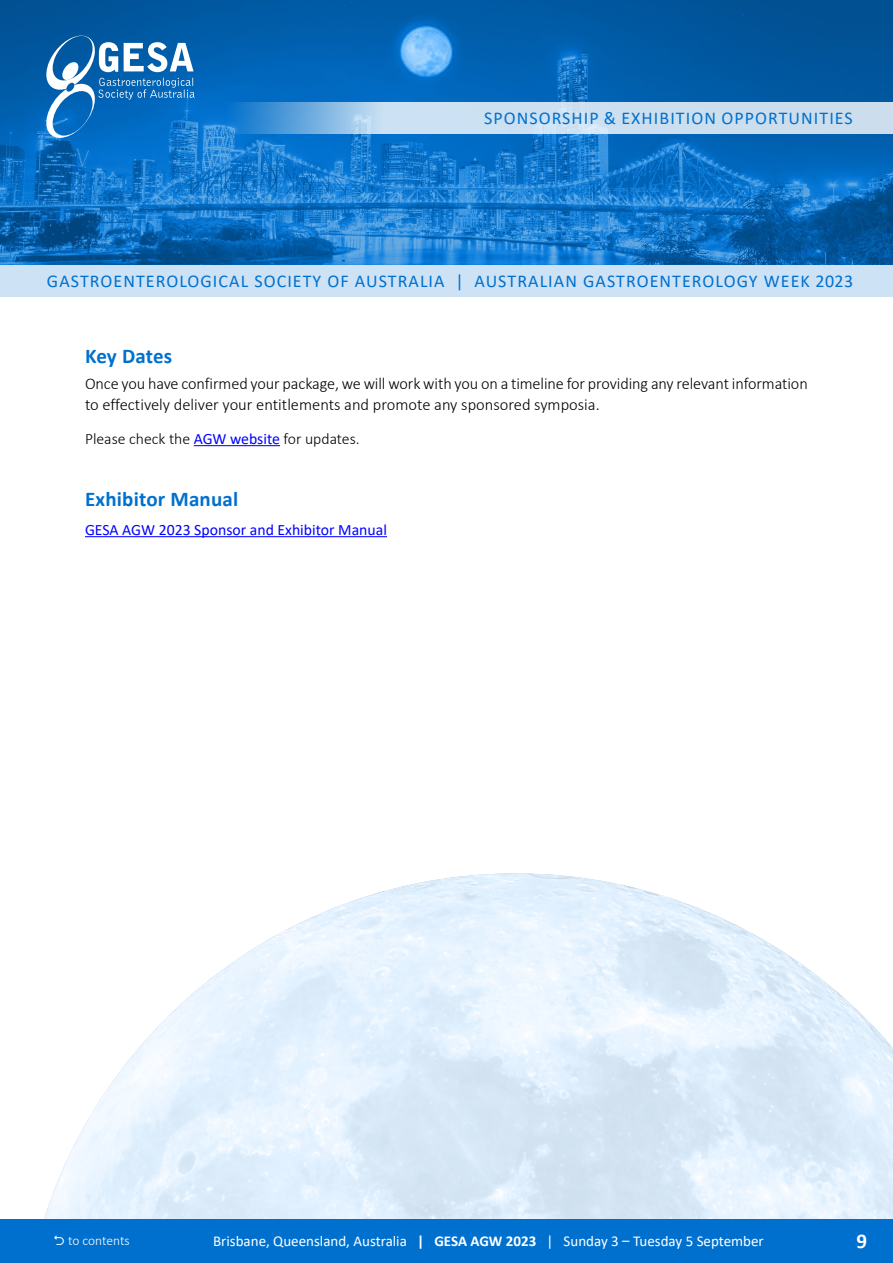
<style>
.page{position:relative;width:893px;height:1263px;background:#fff}
.page>*{position:absolute;margin:0;border:0;box-sizing:border-box;transform-origin:0 0}
.t1{font:700 21px "Calibri";letter-spacing:.01em;color:#0070ce}
.t2{font:700 21px "Calibri";color:#fff}
.t3{font:18px "Calibri";letter-spacing:.06em;color:#0070ce}
.t4{font:300 16.5px/21.3px "Calibri";letter-spacing:-.005em;color:#000}
.t5{font:15.75px "Calibri";color:#00f}
.t6{font:300 15.75px "Calibri";color:#000}
.t7{font:15px "Calibri";color:#fff}
.t8{font:300 13.5px "Calibri";letter-spacing:-.01em;color:#fff}
.s1{font-weight:400;color:#00f}
.s2{font-weight:700}
</style>
<div class="page">
<img style="left:32px;top:873px;width:861px;height:347px">
<img style="left:0;top:0;width:893px;height:265px">
<div style="left:0;top:1220px;width:893px;height:43px;background:#0070ce"></div>
<svg style="left:46px;top:36px;width:149px;height:102px"></svg>
<div style="left:0;top:265px;width:893px;height:32px;background:#cde2f5"></div>
<svg style="left:213px;top:102px;width:680px;height:32px;background:#b0d0eb"></svg>
<hr style="left:194px;top:445px;width:86px;height:1px;background:#00f">
<hr style="left:85px;top:536px;width:302px;height:1px;background:#00f">
<p class="t3" style="left:484px;top:105px;width:370px">SPONSORSHIP &amp; EXHIBITION OPPORTUNITIES</p>
<p class="t3" style="left:47px;top:269px;width:808px">GASTROENTEROLOGICAL SOCIETY OF AUSTRALIA | AUSTRALIAN GASTROENTEROLOGY WEEK 2023</p>
<p class="t1" style="left:85px;top:341px;width:89px">Key Dates</p>
<p class="t4" style="left:85px;top:372px;width:724px">Once you have confirmed your package, we will work with you on a timeline for providing any relevant information to effectively deliver your entitlements and promote any sponsored symposia.</p>
<p class="t6" style="left:85px;top:429px;width:276px">Please check the <span class="s1">AGW website</span> for updates.</p>
<p class="t1" style="left:85px;top:485px;width:155px">Exhibitor Manual</p>
<p class="t5" style="left:85px;top:519px;width:303px">GESA AGW 2023 Sponsor and Exhibitor Manual</p>
<p class="t8" style="left:68px;top:1232px;width:63px">to contents</p>
<p class="t7" style="left:213px;top:1230px;width:552px">Brisbane, Queensland, Australia <span class="s2">| GESA AGW 2023</span> | Sunday 3 – Tuesday 5 September</p>
<p class="t2" style="left:856px;top:1226px;width:12px">9</p>
</div>
